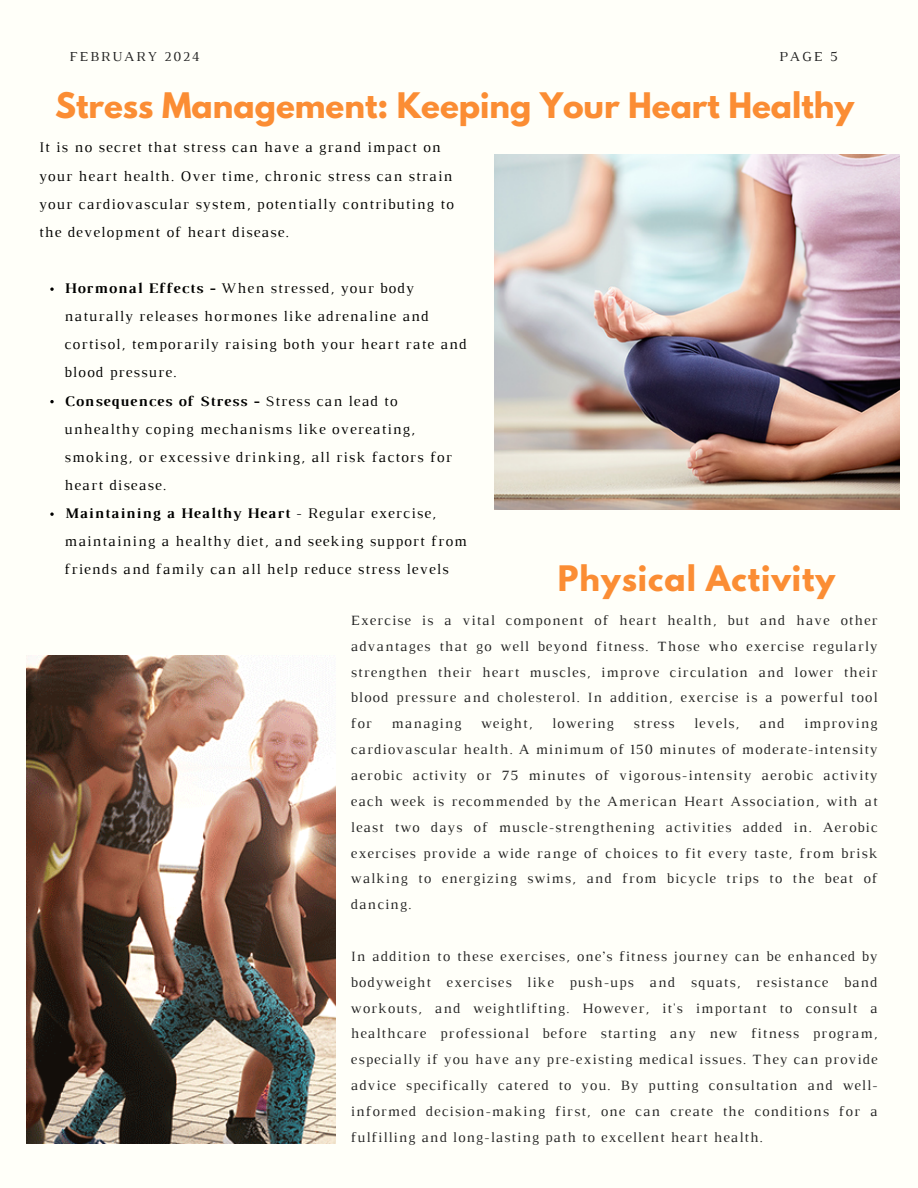
<style>
.page{position:relative;width:918px;height:1188px;background:#fffff9}
.page>*{position:absolute;margin:0;border:0;box-sizing:border-box;transform-origin:0 0}
.t1{font:700 31.2px "League Spartan";color:#fb8d34}
.t2{font:700 31.2px "League Spartan";letter-spacing:.03em;color:#fb8d34}
.t3{font:15px/28.2px "Luthier";letter-spacing:.07em;color:#000}
.t4{font:14.4px/25.8px "Luthier";letter-spacing:.07em;color:#222;text-align:justify}
.t5{font:13.95px "Luthier";letter-spacing:.14em;color:#222}
.s1{font-weight:700}
</style>
<div class="page">
<img style="left:494px;top:154px;width:405px;height:356px">
<img style="left:27px;top:655px;width:308px;height:488px">
<svg style="left:50px;top:287px;width:4px;height:4px"></svg>
<svg style="left:50px;top:400px;width:4px;height:3px"></svg>
<svg style="left:50px;top:512px;width:4px;height:4px"></svg>
<p class="t5" style="left:70px;top:51px;width:132px">FEBRUARY 2024</p>
<p class="t5" style="left:779px;top:51px;width:60px">PAGE 5</p>
<h1 class="t1" style="left:55px;top:90px;width:800px">Stress Management: Keeping Your Heart Healthy</h1>
<p class="t3" style="left:39px;top:135px;width:416px">It is no secret that stress can have a grand impact on your heart health. Over time, chronic stress can strain your cardiovascular system, potentially contributing to the development of heart disease.</p>
<p class="t3" style="left:65px;top:275px;width:404px"><span class="s1">Hormonal Effects -</span> When stressed, your body naturally releases hormones like adrenaline and cortisol, temporarily raising both your heart rate and blood pressure.</p>
<p class="t3" style="left:65px;top:388px;width:389px"><span class="s1">Consequences of Stress -</span> Stress can lead to unhealthy coping mechanisms like overeating, smoking, or excessive drinking, all risk factors for heart disease.</p>
<h1 class="t3" style="left:65px;top:500px;width:404px"><span class="s1">Maintaining a Healthy Heart</span> - Regular exercise, maintaining a healthy diet, and seeking support from friends and family can all help reduce stress levels</h1>
<p class="t2" style="left:558px;top:562px;width:279px">Physical Activity</p>
<p class="t4" style="left:351px;top:608px;width:528px">Exercise is a vital component of heart health, but and have other advantages that go well beyond fitness. Those who exercise regularly strengthen their heart muscles, improve circulation and lower their blood pressure and cholesterol. In addition, exercise is a powerful tool for</p>
<p class="t4" style="left:392px;top:712px;width:71px">managing</p>
<p class="t4" style="left:481px;top:712px;width:53px">weight,</p>
<p class="t4" style="left:552px;top:712px;width:63px">lowering</p>
<p class="t4" style="left:634px;top:712px;width:42px">stress</p>
<p class="t4" style="left:694px;top:712px;width:47px">levels,</p>
<p class="t4" style="left:759px;top:712px;width:27px">and</p>
<p class="t4" style="left:351px;top:712px;width:528px;text-indent:453px">improving cardiovascular health. A minimum of 150 minutes of moderate-intensity aerobic activity or 75 minutes of vigorous-intensity aerobic activity each week is recommended by the American Heart Association, with at least two days of muscle-strengthening activities added in. Aerobic exercises provide a wide range of choices to fit every taste, from brisk walking to energizing swims, and from bicycle trips to the beat of dancing.</p>
<p class="t4" style="left:351px;top:944px;width:528px">In addition to these exercises, one’s fitness journey can be enhanced by bodyweight exercises like push-ups and squats, resistance band workouts, and weightlifting. However, it's important to consult a healthcare professional before starting any new fitness program, especially if you have any pre-existing medical issues. They can provide advice specifically catered to you. By putting consultation and well&shy;informed decision-making first, one can create the conditions for a fulfilling and long-lasting path to excellent heart health.</p>
</div>
